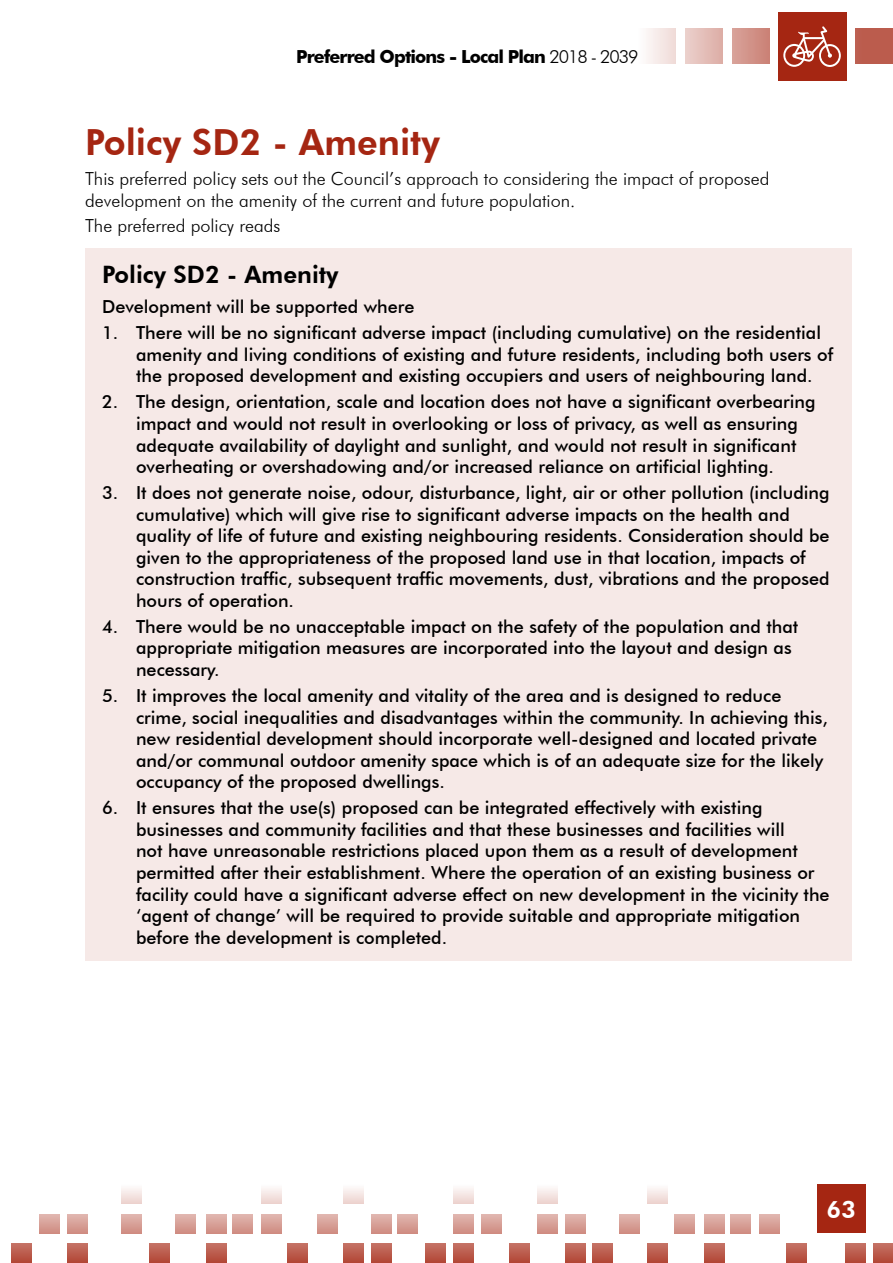
<style>
.page{position:relative;width:893px;height:1263px;background:#fff}
.page>*{position:absolute;margin:0;border:0;box-sizing:border-box;transform-origin:0 0}
.Sub_Heading_1{font:800 36px "Futura BT";color:#a52612}
.Paragraph_headings_2{font:800 24px "Futura BT";color:#000}
.t1{font:800 24px "Futura BT";color:#fff}
.t2{font:500 18px/21.6px "Futura BT";color:#000}
.Paragraph{font:300 18px/21.6px "Futura BT";color:#000}
.t3{font:700 18px "Futura BT";letter-spacing:-.05em;color:#000}
.s1{font-weight:300}
</style>
<div class="page">
<svg style="left:67px;top:1214px;width:20px;height:19px"></svg>
<svg style="left:566px;top:1214px;width:20px;height:19px"></svg>
<div style="left:538px;top:1184px;width:20px;height:20px;background:linear-gradient(to bottom,#fffefe,#edd4d0)"></div>
<div style="left:454px;top:1184px;width:20px;height:20px;background:linear-gradient(to bottom,#fffefe,#edd4d0)"></div>
<div style="left:343px;top:1184px;width:20px;height:20px;background:linear-gradient(to bottom,#fffefe,#edd4d0)"></div>
<div style="left:262px;top:1184px;width:20px;height:20px;background:linear-gradient(to bottom,#fffefe,#edd4d0)"></div>
<div style="left:122px;top:1184px;width:20px;height:20px;background:linear-gradient(to bottom,#fffefe,#edd4d0)"></div>
<div style="left:648px;top:1184px;width:20px;height:20px;background:linear-gradient(to bottom,#fffefe,#edd4d0)"></div>
<svg style="left:593px;top:1244px;width:20px;height:19px"></svg>
<svg style="left:873px;top:1244px;width:20px;height:19px"></svg>
<svg style="left:67px;top:1244px;width:20px;height:19px"></svg>
<svg style="left:566px;top:1244px;width:20px;height:19px"></svg>
<svg style="left:846px;top:1244px;width:20px;height:19px"></svg>
<svg style="left:39px;top:1214px;width:20px;height:19px"></svg>
<svg style="left:538px;top:1214px;width:20px;height:19px"></svg>
<svg style="left:11px;top:1244px;width:20px;height:19px"></svg>
<svg style="left:510px;top:1244px;width:20px;height:19px"></svg>
<svg style="left:482px;top:1214px;width:20px;height:19px"></svg>
<svg style="left:454px;top:1214px;width:20px;height:19px"></svg>
<svg style="left:454px;top:1244px;width:20px;height:19px"></svg>
<svg style="left:149px;top:1244px;width:21px;height:19px"></svg>
<svg style="left:648px;top:1244px;width:20px;height:19px"></svg>
<svg style="left:206px;top:1214px;width:20px;height:19px"></svg>
<svg style="left:704px;top:1214px;width:21px;height:19px"></svg>
<svg style="left:206px;top:1244px;width:20px;height:19px"></svg>
<svg style="left:704px;top:1244px;width:21px;height:19px"></svg>
<svg style="left:262px;top:1214px;width:20px;height:19px"></svg>
<svg style="left:760px;top:1214px;width:20px;height:19px"></svg>
<svg style="left:317px;top:1214px;width:20px;height:19px"></svg>
<svg style="left:371px;top:1214px;width:20px;height:19px"></svg>
<svg style="left:371px;top:1244px;width:20px;height:19px"></svg>
<svg style="left:122px;top:1214px;width:20px;height:19px"></svg>
<svg style="left:620px;top:1214px;width:20px;height:19px"></svg>
<svg style="left:176px;top:1214px;width:20px;height:19px"></svg>
<svg style="left:674px;top:1214px;width:20px;height:19px"></svg>
<svg style="left:232px;top:1214px;width:21px;height:19px"></svg>
<svg style="left:731px;top:1214px;width:20px;height:19px"></svg>
<svg style="left:288px;top:1244px;width:20px;height:19px"></svg>
<svg style="left:786px;top:1244px;width:20px;height:19px"></svg>
<svg style="left:343px;top:1244px;width:20px;height:19px"></svg>
<svg style="left:398px;top:1214px;width:20px;height:19px"></svg>
<svg style="left:426px;top:1244px;width:20px;height:19px"></svg>
<div style="left:817px;top:1184px;width:48px;height:49px;background:#a52612"></div>
<div style="left:856px;top:28px;width:37px;height:36px;background:#bb5c4d"></div>
<div style="left:732px;top:28px;width:38px;height:36px;background:linear-gradient(to right,#d9a39a,#cb8176)"></div>
<svg style="left:686px;top:28px;width:37px;height:36px"></svg>
<svg style="left:647px;top:28px;width:29px;height:36px"></svg>
<div style="left:778px;top:12px;width:68px;height:69px;background:#a52612"></div>
<svg style="left:783px;top:26px;width:58px;height:41px"></svg>
<div style="left:85px;top:248px;width:767px;height:713px;background:#f6e9e7"></div>
<p class="t3" style="left:296px;top:46px;width:344px">Preferred Options - Local Plan <span class="s1">2018 - 2039</span></p>
<p class="Sub_Heading_1" style="left:85px;top:120px;width:356px">Policy SD2 - Amenity</p>
<p class="Paragraph" style="left:85px;top:168px;width:686px">This preferred policy sets out the Council’s approach to considering the impact of proposed development on the amenity of the current and future population.</p>
<p class="Paragraph" style="left:85px;top:215px;width:197px">The preferred policy reads</p>
<h2 class="Paragraph_headings_2" style="left:102px;top:260px;width:238px">Policy SD2 - Amenity</h2>
<p class="t2" style="left:102px;top:296px;width:314px">Development will be supported where</p>
<p class="t2" style="left:136px;top:322px;width:699px;text-indent:-34px">1. There will be no significant adverse impact (including cumulative) on the residential amenity and living conditions of existing and future residents, including both users of the proposed development and existing occupiers and users of neighbouring land.</p>
<p class="t2" style="left:136px;top:391px;width:681px;text-indent:-34px">2. The design, orientation, scale and location does not have a significant overbearing impact and would not result in overlooking or loss of privacy, as well as ensuring adequate availability of daylight and sunlight, and would not result in significant overheating or overshadowing and/or increased reliance on artificial lighting.</p>
<p class="t2" style="left:136px;top:482px;width:695px;text-indent:-34px">3. It does not generate noise, odour, disturbance, light, air or other pollution (including cumulative) which will give rise to significant adverse impacts on the health and quality of life of future and existing neighbouring residents. Consideration should be given to the appropriateness of the proposed land use in that location, impacts of construction traffic, subsequent traffic movements, dust, vibrations and the proposed hours of operation.</p>
<p class="t2" style="left:136px;top:615px;width:664px;text-indent:-34px">4. There would be no unacceptable impact on the safety of the population and that appropriate mitigation measures are incorporated into the layout and design as necessary.</p>
<p class="t2" style="left:136px;top:684px;width:693px;text-indent:-34px">5. It improves the local amenity and vitality of the area and is designed to reduce crime, social inequalities and disadvantages within the community. In achieving this, new residential development should incorporate well-designed and located private and/or communal outdoor amenity space which is of an adequate size for the likely occupancy of the proposed dwellings.</p>
<p class="t2" style="left:136px;top:797px;width:695px;text-indent:-34px">6. It ensures that the use(s) proposed can be integrated effectively with existing businesses and community facilities and that these businesses and facilities will<br>not have unreasonable restrictions placed upon them as a result of development permitted after their establishment. Where the operation of an existing business or facility could have a significant adverse effect on new development in the vicinity the ‘agent of change’ will be required to provide suitable and appropriate mitigation before the development is completed.</p>
<h2 class="t1" style="left:826px;top:1195px;width:31px">63</h2>
</div>
